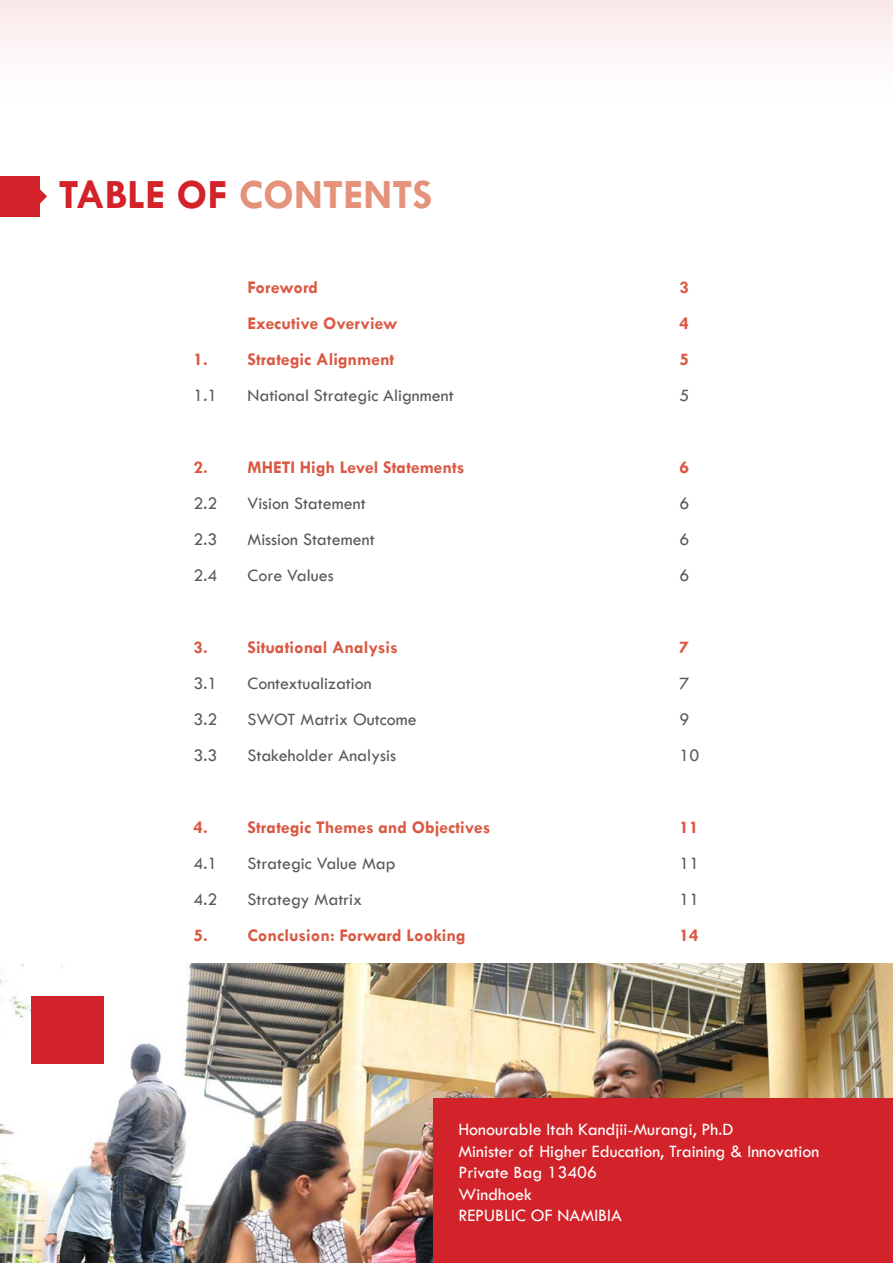
<style>
.page{position:relative;width:893px;height:1263px;background:#fff}
.page>*{position:absolute;margin:0;border:0;box-sizing:border-box;transform-origin:0 0}
.t1{font:700 42px "Tw Cen";color:#e5927a}
.t2{font:18px "Tw Cen";color:#58595b}
.t3{font:700 18px "Tw Cen";color:#d95943}
.t4{font:18px/21.6px "Tw Cen";color:#fff}
.s1{color:#d2232a}
</style>
<div class="page">
<img style="left:0;top:964px;width:893px;height:299px">
<div style="left:434px;top:1099px;width:459px;height:164px;background:#d2232a"></div>
<div style="left:0;top:0;width:893px;height:108px;background:linear-gradient(to right,#fdf5f6,#fdf5f6)"></div>
<div style="left:0;top:176px;width:40px;height:40px;background:#d2232a"></div>
<svg style="left:40px;top:189px;width:7px;height:15px"></svg>
<div style="left:31px;top:996px;width:73px;height:68px;background:#d2232a"></div>
<h1 class="t1" style="left:59px;top:170px;width:375px"><span class="s1">TABLE OF</span> CONTENTS</h1>
<p class="t3" style="left:247px;top:277px;width:72px">Foreword</p>
<p class="t3" style="left:679px;top:277px;width:11px">3</p>
<p class="t3" style="left:247px;top:313px;width:151px">Executive Overview</p>
<p class="t3" style="left:679px;top:313px;width:11px">4</p>
<p class="t3" style="left:193px;top:349px;width:202px">1. Strategic Alignment</p>
<p class="t3" style="left:679px;top:349px;width:11px">5</p>
<p class="t2" style="left:193px;top:385px;width:25px">1.1</p>
<p class="t2" style="left:247px;top:385px;width:208px">National Strategic Alignment</p>
<p class="t2" style="left:679px;top:385px;width:11px">5</p>
<p class="t3" style="left:193px;top:457px;width:272px">2. MHETI High Level Statements</p>
<p class="t3" style="left:679px;top:457px;width:11px">6</p>
<p class="t2" style="left:193px;top:493px;width:25px">2.2</p>
<p class="t2" style="left:247px;top:493px;width:120px">Vision Statement</p>
<p class="t2" style="left:679px;top:493px;width:11px">6</p>
<p class="t2" style="left:193px;top:529px;width:25px">2.3</p>
<p class="t2" style="left:247px;top:529px;width:129px">Mission Statement</p>
<p class="t2" style="left:679px;top:529px;width:11px">6</p>
<p class="t2" style="left:193px;top:565px;width:25px">2.4</p>
<p class="t2" style="left:247px;top:565px;width:88px">Core Values</p>
<p class="t2" style="left:679px;top:565px;width:11px">6</p>
<p class="t3" style="left:193px;top:637px;width:206px">3. Situational Analysis</p>
<p class="t3" style="left:679px;top:637px;width:11px">7</p>
<p class="t2" style="left:193px;top:673px;width:25px">3.1</p>
<p class="t2" style="left:247px;top:673px;width:126px">Contextualization</p>
<p class="t2" style="left:679px;top:673px;width:11px">7</p>
<p class="t2" style="left:193px;top:709px;width:25px">3.2</p>
<p class="t2" style="left:247px;top:709px;width:171px">SWOT Matrix Outcome</p>
<p class="t2" style="left:679px;top:709px;width:11px">9</p>
<p class="t2" style="left:193px;top:745px;width:25px">3.3</p>
<p class="t2" style="left:247px;top:745px;width:150px">Stakeholder Analysis</p>
<p class="t2" style="left:679px;top:745px;width:21px">10</p>
<p class="t3" style="left:193px;top:817px;width:298px">4. Strategic Themes and Objectives</p>
<p class="t3" style="left:679px;top:817px;width:21px">11</p>
<p class="t2" style="left:193px;top:853px;width:25px">4.1</p>
<p class="t2" style="left:247px;top:853px;width:150px">Strategic Value Map</p>
<p class="t2" style="left:679px;top:853px;width:21px">11</p>
<p class="t2" style="left:193px;top:889px;width:25px">4.2</p>
<p class="t2" style="left:247px;top:889px;width:116px">Strategy Matrix</p>
<p class="t2" style="left:679px;top:889px;width:21px">11</p>
<p class="t3" style="left:193px;top:925px;width:274px">5. Conclusion: Forward Looking</p>
<p class="t3" style="left:679px;top:925px;width:21px">14</p>
<p class="t4" style="left:458px;top:1118px;width:362px">Honourable Itah Kandjii-Murangi, Ph.D<br>Minister of Higher Education, Training &amp; Innovation<br>Private Bag 13406<br>Windhoek<br>REPUBLIC OF NAMIBIA</p>
</div>
